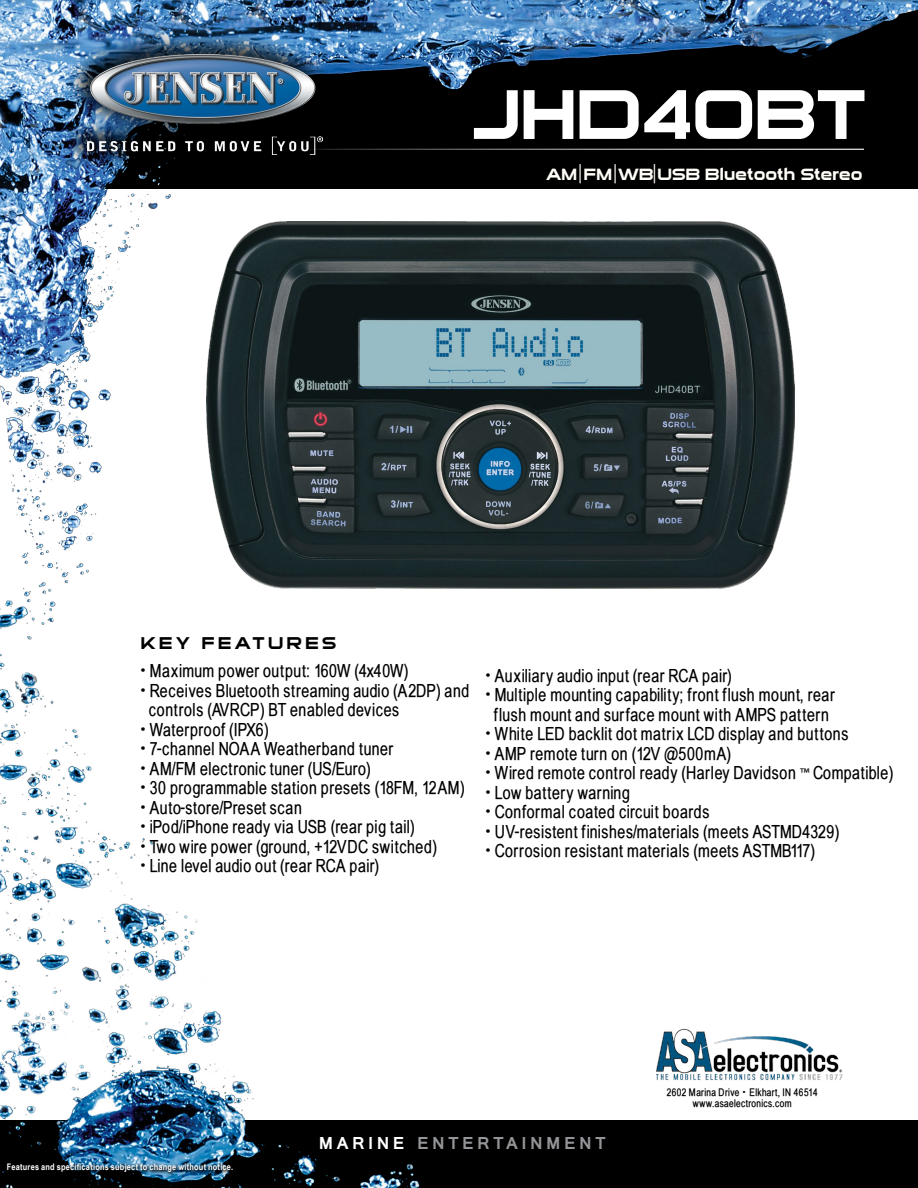
<style>
.page{position:relative;width:918px;height:1188px;background:#fff}
.page>*{position:absolute;margin:0;border:0;box-sizing:border-box;transform-origin:0 0}
.t1{font:67.5px "STOMP Sui Generis";letter-spacing:-.005em;color:#fff}
.t2{font:700 18.75px "Vrinda";letter-spacing:.185em;color:#939598}
.t3{font:18px/19.5px "Babel Sans";letter-spacing:.035em;color:#000}
.t4{font:16.5px "STOMP Sui Generis";letter-spacing:.215em;color:#000}
.t5{font:15.75px "STOMP Sui Generis";letter-spacing:.015em;color:#fffef8}
.t6{font:700 10.5px/11.2px "Babel Sans";letter-spacing:.02em;color:#000;text-align:center}
.t7{font:700 9px "Arial Narrow";letter-spacing:.025em;color:#fff}
.s1{font-size:23.7px}
.s2{font-family:"Myriad Pro";font-size:15.75px}
.s3{color:#fff}
</style>
<div class="page">
<div style="left:0;top:1120px;width:918px;height:68px;background:#000"></div>
<img style="left:0;top:0;width:918px;height:519px">
<img style="left:0;top:519px;width:420px;height:669px">
<hr style="left:260px;top:149px;width:604px;height:1px;background:#fff">
<div style="left:5px;top:1162px;width:231px;height:14px;background:#000;opacity:.75"></div>
<img style="left:655px;top:1028px;width:188px;height:53px">
<div style="left:62px;top:30px;width:276px;height:143px;background:#000;opacity:.8"></div>
<img style="left:87px;top:54px;width:235px;height:101px">
<img style="left:207px;top:222px;width:588px;height:367px">
<h1 class="t1" style="left:471px;top:79px;width:397px">JHD40BT</h1>
<p class="t5" style="left:546px;top:166px;width:318px">AM<span class="s1">|</span> FM<span class="s1">|</span> WB<span class="s1">|</span>USB Bluetooth Stereo</p>
<p class="t4" style="left:141px;top:634px;width:197px">KEY FEATURES</p>
<p class="t3" style="left:141px;top:661px;width:269px">• Maximum power output: 160W (4x40W)</p>
<p class="t3" style="left:149px;top:681px;width:322px;text-indent:-8px">• Receives Bluetooth streaming audio (A2DP) and controls (AVRCP) BT enabled devices</p>
<p class="t3" style="left:141px;top:720px;width:129px">• Waterproof (IPX6)</p>
<p class="t3" style="left:141px;top:739px;width:254px">• 7-channel NOAA Weatherband tuner</p>
<p class="t3" style="left:141px;top:759px;width:231px">• AM/FM electronic tuner (US/Euro)</p>
<p class="t3" style="left:141px;top:778px;width:325px">• 30 programmable station presets (18FM, 12AM)</p>
<p class="t3" style="left:141px;top:798px;width:163px">• Auto-store/Preset scan</p>
<p class="t3" style="left:141px;top:817px;width:275px">• iPod/iPhone ready via USB (rear pig tail)</p>
<p class="t3" style="left:141px;top:837px;width:297px">• Two wire power (ground, +12VDC switched)</p>
<p class="t3" style="left:141px;top:856px;width:240px">• Line level audio out (rear RCA pair)</p>
<p class="t3" style="left:486px;top:666px;width:247px">• Auxiliary audio input (rear RCA pair)</p>
<p class="t3" style="left:486px;top:685px;width:350px;text-align:center">• Multiple mounting capability; front flush mount, rear flush mount and surface mount with AMPS pattern</p>
<p class="t3" style="left:486px;top:724px;width:364px">• White LED backlit dot matrix LCD display and buttons</p>
<p class="t3" style="left:486px;top:744px;width:247px">• AMP remote turn on (12V @500mA)</p>
<p class="t3" style="left:486px;top:763px;width:409px">• Wired remote control ready (Harley Davidson <span class="s2">™</span> Compatible)</p>
<p class="t3" style="left:486px;top:783px;width:145px">• Low battery warning</p>
<p class="t3" style="left:486px;top:802px;width:225px">• Conformal coated circuit boards</p>
<p class="t3" style="left:486px;top:822px;width:355px">• UV-resistent finishes/materials (meets ASTMD4329)</p>
<p class="t3" style="left:486px;top:841px;width:330px">• Corrosion resistant materials (meets ASTMB117)</p>
<p class="t6" style="left:667px;top:1087px;width:153px">2602 Marina Drive • Elkhart, IN 46514 www.asaelectronics.com</p>
<p class="t7" style="left:7px;top:1160px;width:228px">Features and specifications subject to change without notice.</p>
<p class="t2" style="left:319px;top:1131px;width:289px"><span class="s3">MARINE</span> ENTERTAINMENT</p>
</div>
